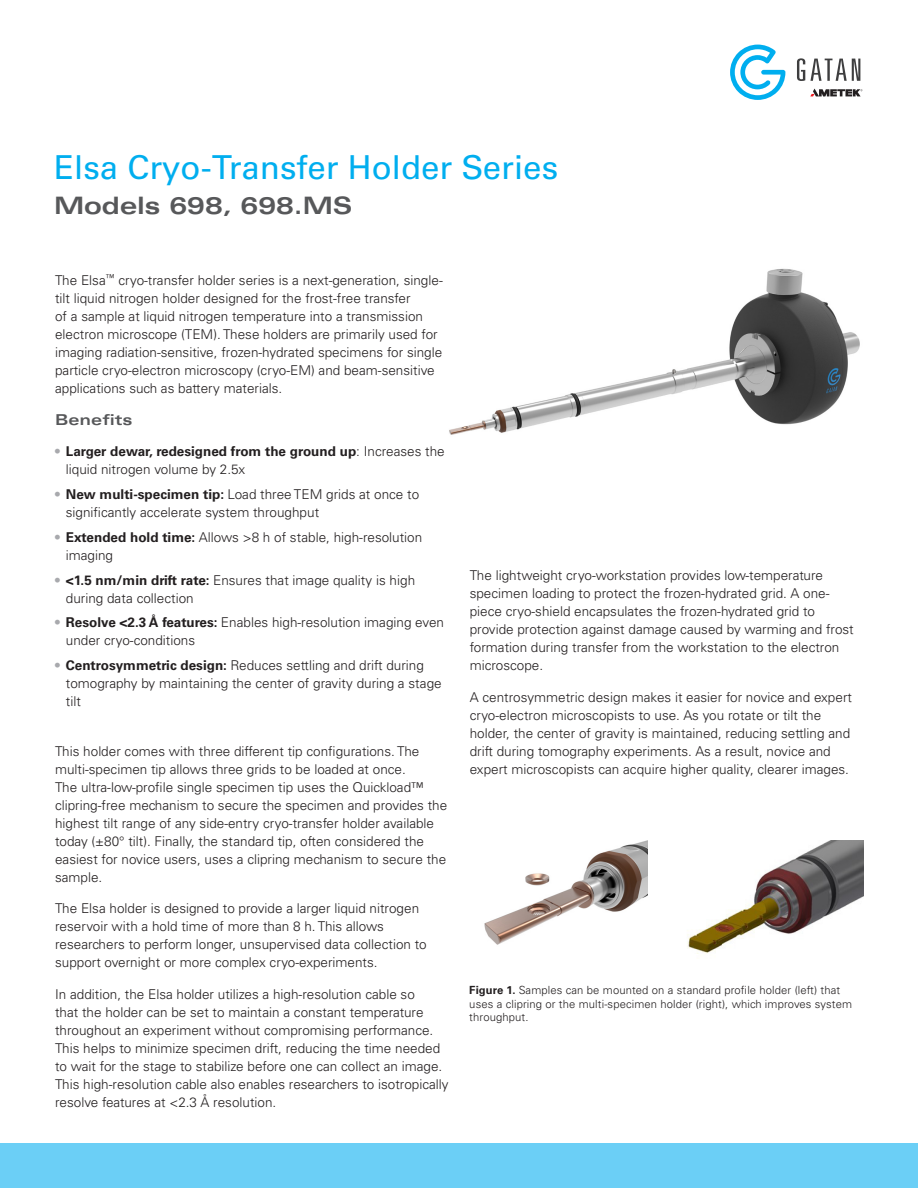
<style>
.page{position:relative;width:918px;height:1188px;background:#fff}
.page>*{position:absolute;margin:0;border:0;box-sizing:border-box;transform-origin:0 0}
.t1{font:33px "Univers LT Std";color:#00aeef}
.t2{font:700 expanded 24px "Univers LT Std";color:#57585a}
.body{font:700 expanded 15px "Univers LT Std";letter-spacing:.01em;color:#57585a}
.body-2{font:300 13.5px/18px "Univers LT Std";color:#231f20}
.t3{font:300 11.25px/13.5px "Univers LT Std";letter-spacing:.01em;color:#231f20}
.s1{font-weight:700;color:#a8a9ad}
.s2{font-weight:700}
</style>
<div class="page">
<svg style="left:797px;top:58px;width:63px;height:23px"></svg>
<svg style="left:730px;top:45px;width:55px;height:55px"></svg>
<svg style="left:810px;top:89px;width:52px;height:7px"></svg>
<div style="left:0;top:1143px;width:918px;height:45px;background:#6bcff6"></div>
<img style="left:449px;top:268px;width:411px;height:167px">
<img style="left:484px;top:840px;width:164px;height:105px">
<img style="left:687px;top:840px;width:177px;height:114px">
<p class="t1" style="left:54px;top:148px;width:506px">Elsa Cryo-Transfer Holder Series</p>
<p class="t2" style="left:54px;top:192px;width:300px">Models 698, 698.MS</p>
<p class="body-2" style="left:55px;top:272px;width:389px">The Elsa<sup>™</sup> cryo-transfer holder series is a next-generation, single&shy;tilt liquid nitrogen holder designed for the frost-free transfer<br>of a sample at liquid nitrogen temperature into a transmission electron microscope (TEM). These holders are primarily used for imaging radiation-sensitive, frozen-hydrated specimens for single particle cryo-electron microscopy (cryo-EM) and beam-sensitive applications such as battery materials.</p>
<p class="body" style="left:55px;top:411px;width:79px">Benefits</p>
<p class="body-2" style="left:66px;top:443px;width:380px;text-indent:-11px"><span class="s1">•</span> <span class="s2">Larger dewar, redesigned from the ground up</span>: Increases the liquid nitrogen volume by 2.5x</p>
<p class="body-2" style="left:66px;top:485px;width:355px;text-indent:-11px"><span class="s1">•</span> <span class="s2">New multi-specimen tip:</span> Load three TEM grids at once to significantly accelerate system throughput</p>
<p class="body-2" style="left:66px;top:528px;width:358px;text-indent:-11px"><span class="s1">•</span> <span class="s2">Extended hold time:</span> Allows &gt;8 h of stable, high-resolution imaging</p>
<p class="body-2" style="left:66px;top:571px;width:351px;text-indent:-11px"><span class="s1">•</span> <span class="s2">&lt;1.5 nm/min drift rate:</span> Ensures that image quality is high during data collection</p>
<p class="body-2" style="left:66px;top:614px;width:380px;text-indent:-11px"><span class="s1">•</span> <span class="s2">Resolve &lt;2.3 Å features:</span> Enables high-resolution imaging even under cryo-conditions</p>
<p class="body-2" style="left:66px;top:656px;width:377px;text-indent:-11px"><span class="s1">•</span> <span class="s2">Centrosymmetric design:</span> Reduces settling and drift during tomography by maintaining the center of gravity during a stage tilt</p>
<p class="body-2" style="left:55px;top:742px;width:394px">This holder comes with three different tip configurations. The multi-specimen tip allows three grids to be loaded at once.<br>The ultra-low-profile single specimen tip uses the Quickload™ clipring-free mechanism to secure the specimen and provides the highest tilt range of any side-entry cryo-transfer holder available today (±80° tilt). Finally, the standard tip, often considered the easiest for novice users, uses a clipring mechanism to secure the sample.</p>
<p class="body-2" style="left:55px;top:899px;width:373px">The Elsa holder is designed to provide a larger liquid nitrogen reservoir with a hold time of more than 8 h. This allows researchers to perform longer, unsupervised data collection to support overnight or more complex cryo-experiments.</p>
<p class="body-2" style="left:55px;top:985px;width:395px">In addition, the Elsa holder utilizes a high-resolution cable so<br>that the holder can be set to maintain a constant temperature throughout an experiment without compromising performance.<br>This helps to minimize specimen drift, reducing the time needed to wait for the stage to stabilize before one can collect an image.<br>This high-resolution cable also enables researchers to isotropically resolve features at &lt;2.3 Å resolution.</p>
<p class="t3" style="left:469px;top:983px;width:384px"><span class="s2">Figure 1.</span> Samples can be mounted on a standard profile holder (left) that uses a clipring or the multi-specimen holder (right), which improves system throughput.</p>
<p class="body-2" style="left:470px;top:566px;width:386px">The lightweight cryo-workstation provides low-temperature specimen loading to protect the frozen-hydrated grid. A one&shy;piece cryo-shield encapsulates the frozen-hydrated grid to provide protection against damage caused by warming and frost formation during transfer from the workstation to the electron microscope.</p>
<p class="body-2" style="left:470px;top:688px;width:384px">A centrosymmetric design makes it easier for novice and expert cryo-electron microscopists to use. As you rotate or tilt the holder, the center of gravity is maintained, reducing settling and drift during tomography experiments. As a result, novice and expert microscopists can acquire higher quality, clearer images.</p>
</div>
